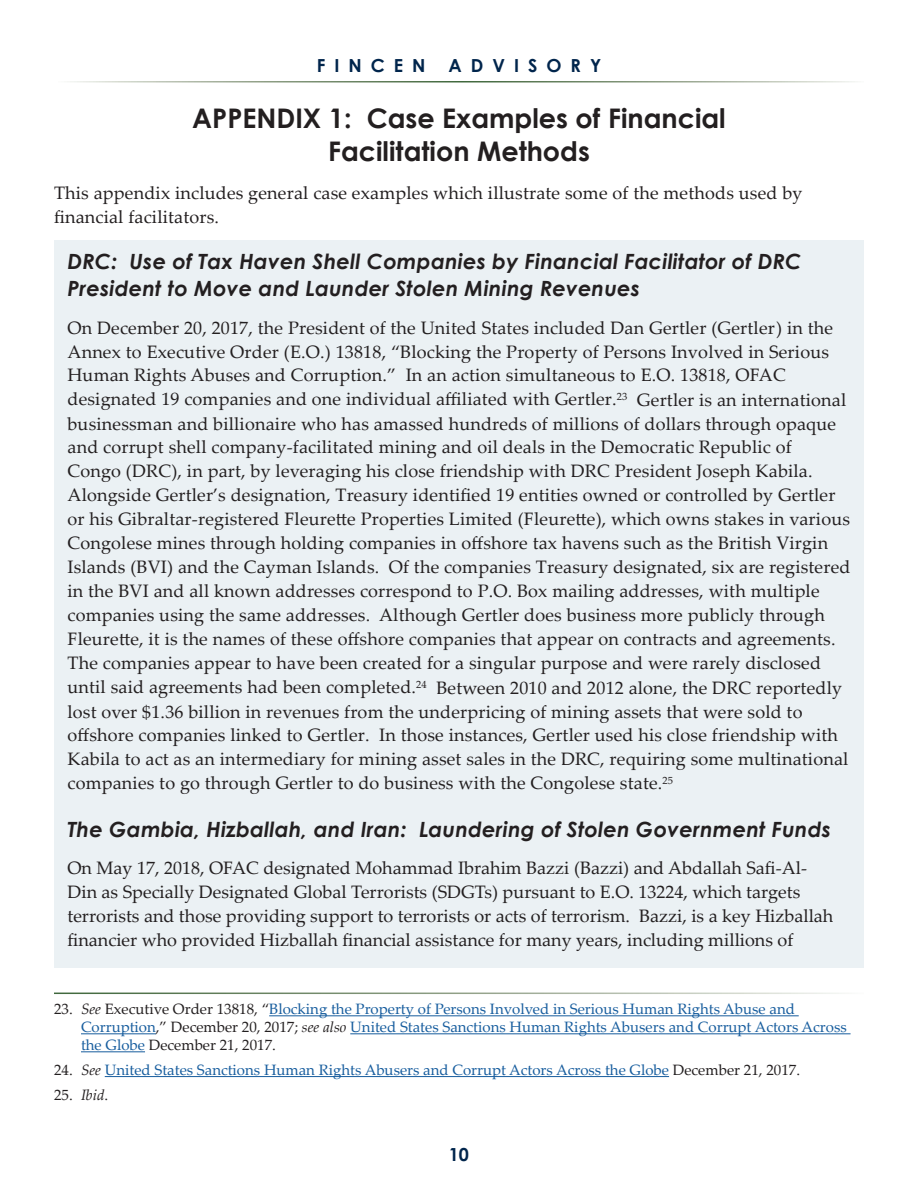
<style>
.page{position:relative;width:918px;height:1188px;background:#fff}
.page>*{position:absolute;margin:0;border:0;box-sizing:border-box;transform-origin:0 0}
.t1{font:700 27px/33px "Century Gothic";color:#231f20;text-align:center}
.t2{font:italic 700 21px/27px "Century Gothic";letter-spacing:.01em;color:#231f20}
.t3{font:18px/24px "Palatino Linotype";letter-spacing:.01em;color:#231f20}
.t4{font:700 18px "Century Gothic";letter-spacing:.5em;color:#00254c}
.t5{font:15px/18px "Palatino Linotype";color:#175d9e}
.t6{font:15px "Palatino Linotype";color:#231f20}
.s1{color:#231f20}
.s2{font-style:italic;color:#231f20}
.s3{font-style:italic}
</style>
<div class="page">
<div style="left:54px;top:240px;width:810px;height:728px;background:#ebf1f4"></div>
<hr style="left:269px;top:1015px;width:530px;height:1px;background:#175d9e">
<hr style="left:81px;top:1033px;width:75px;height:1px;background:#175d9e">
<hr style="left:350px;top:1033px;width:501px;height:1px;background:#175d9e">
<hr style="left:81px;top:1051px;width:64px;height:1px;background:#175d9e">
<hr style="left:105px;top:1076px;width:564px;height:1px;background:#175d9e">
<p class="t4" style="left:317px;top:52px;width:110px">FINCEN</p>
<p class="t4" style="left:449px;top:52px;width:154px">ADVISORY</p>
<h1 class="t1" style="left:192px;top:101px;width:535px">APPENDIX 1: Case Examples of Financial<br>Facilitation Methods</h1>
<p class="t3" style="left:54px;top:180px;width:750px">This appendix includes general case examples which illustrate some of the methods used by financial facilitators.</p>
<p class="t2" style="left:68px;top:247px;width:735px">DRC: Use of Tax Haven Shell Companies by Financial Facilitator of DRC<br>President to Move and Launder Stolen Mining Revenues</p>
<p class="t3" style="left:68px;top:315px;width:767px">On December 20, 2017, the President of the United States included Dan Gertler (Gertler) in the Annex to Executive Order (E.O.) 13818, “Blocking the Property of Persons Involved in Serious Human Rights Abuses and Corruption.” In an action simultaneous to E.O. 13818, OFAC designated 19 companies and one individual affiliated with Gertler.<sup>23</sup></p>
<p class="t3" style="left:68px;top:387px;width:785px;text-indent:569px">Gertler is an international businessman and billionaire who has amassed hundreds of millions of dollars through opaque and corrupt shell company-facilitated mining and oil deals in the Democratic Republic of<br>Congo (DRC), in part, by leveraging his close friendship with DRC President Joseph Kabila.<br>Alongside Gertler’s designation, Treasury identified 19 entities owned or controlled by Gertler or his Gibraltar-registered Fleurette Properties Limited (Fleurette), which owns stakes in various Congolese mines through holding companies in offshore tax havens such as the British Virgin Islands (BVI) and the Cayman Islands. Of the companies Treasury designated, six are registered in the BVI and all known addresses correspond to P.O. Box mailing addresses, with multiple companies using the same addresses. Although Gertler does business more publicly through Fleurette, it is the names of these offshore companies that appear on contracts and agreements.<br>The companies appear to have been created for a singular purpose and were rarely disclosed until said agreements had been completed.<sup>24</sup></p>
<p class="t3" style="left:68px;top:675px;width:782px;text-indent:369px">Between 2010 and 2012 alone, the DRC reportedly lost over $1.36 billion in revenues from the underpricing of mining assets that were sold to offshore companies linked to Gertler. In those instances, Gertler used his close friendship with Kabila to act as an intermediary for mining asset sales in the DRC, requiring some multinational companies to go through Gertler to do business with the Congolese state.<sup>25</sup></p>
<p class="t2" style="left:68px;top:815px;width:765px">The Gambia, Hizballah, and Iran: Laundering of Stolen Government Funds</p>
<p class="t3" style="left:68px;top:855px;width:767px">On May 17, 2018, OFAC designated Mohammad Ibrahim Bazzi (Bazzi) and Abdallah Safi-Al-Din as Specially Designated Global Terrorists (SDGTs) pursuant to E.O. 13224, which targets terrorists and those providing support to terrorists or acts of terrorism. Bazzi, is a key Hizballah financier who provided Hizballah financial assistance for many years, including millions of</p>
<p class="t5" style="left:81px;top:1000px;width:767px;text-indent:-27px"><span class="s1">23.</span> <span class="s2">See</span> <span class="s1">Executive Order 13818, “</span>Blocking the Property of Persons Involved in Serious Human Rights Abuse and<br>Corruption<span class="s1">,” December 20, 2017;</span> <span class="s2">see also</span> United States Sanctions Human Rights Abusers and Corrupt Actors Across the Globe <span class="s1">December 21, 2017.</span></p>
<p class="t5" style="left:54px;top:1060px;width:748px"><span class="s1">24.</span> <span class="s2">See</span> United States Sanctions Human Rights Abusers and Corrupt Actors Across the Globe <span class="s1">December 21, 2017.</span></p>
<p class="t6" style="left:54px;top:1084px;width:56px">25. <span class="s3">Ibid</span>.</p>
<p class="t4" style="left:449px;top:1141px;width:22px">10</p>
</div>
